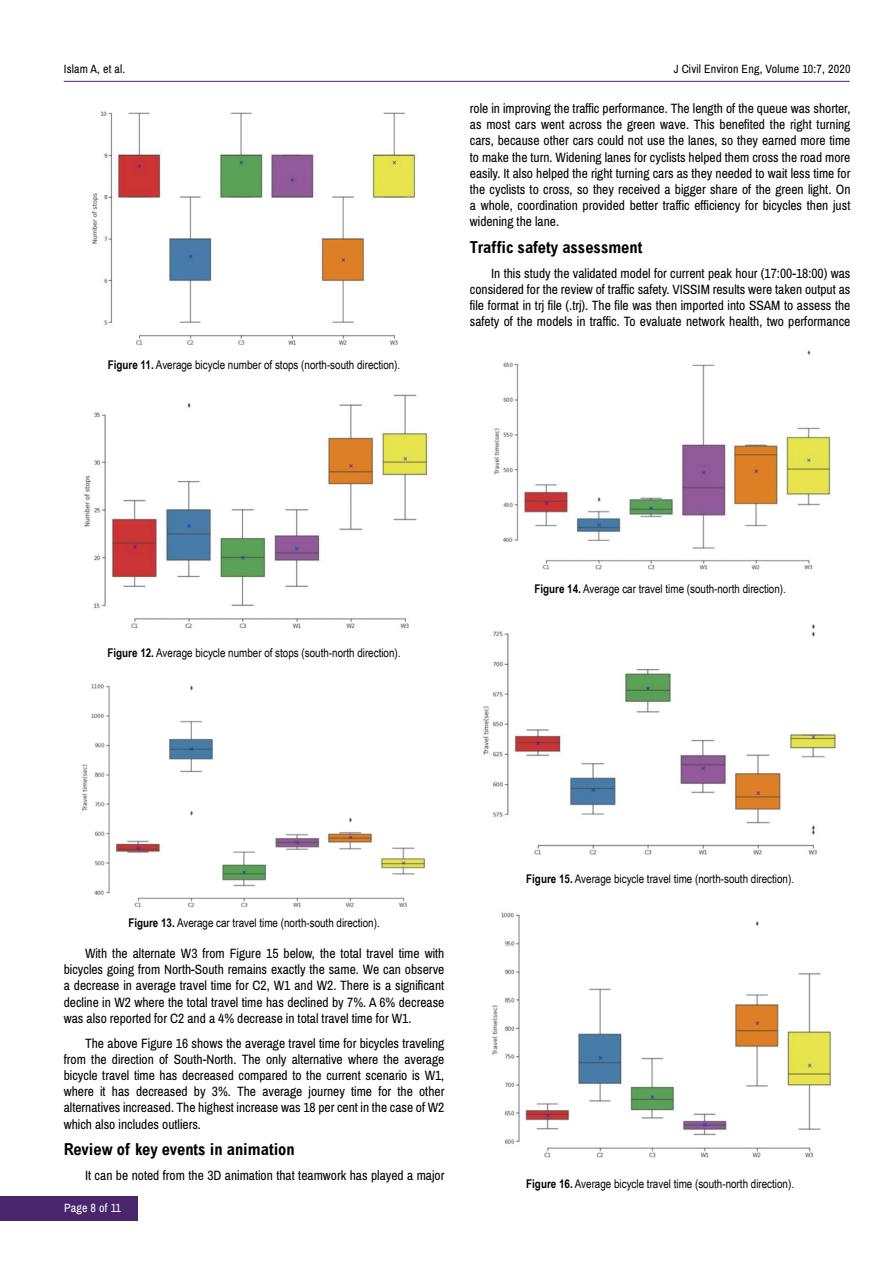
<style>
.page{position:relative;width:893px;height:1263px;background:#fff}
.page>*{position:absolute;margin:0;border:0;box-sizing:border-box;transform-origin:0 0}
.t1{font:700 condensed 16.5px "Arial";color:#000}
.t2{font:13.5px/16.2px "Archivo Narrow";color:#000;text-align:justify}
.t3{font:12px "Arial Narrow";color:#000}
.t4{font:12px "Archivo Narrow";letter-spacing:.015em;color:#000}
.t5{font:12px "Archivo Narrow";letter-spacing:.015em;color:#fff}
.s1{font-weight:700}
</style>
<div class="page">
<hr style="left:64px;top:81px;width:786px;height:1px;background:#49266c">
<div style="left:0;top:1196px;width:137px;height:24px;background:#49266c"></div>
<img style="left:91px;top:111px;width:326px;height:234px">
<img style="left:84px;top:394px;width:345px;height:235px">
<img style="left:82px;top:684px;width:344px;height:224px">
<img style="left:494px;top:350px;width:338px;height:220px">
<img style="left:483px;top:624px;width:355px;height:231px">
<img style="left:492px;top:912px;width:341px;height:246px">
<p class="t4" style="left:64px;top:61px;width:63px">Islam A, et al.</p>
<p class="t4" style="left:674px;top:61px;width:178px">J Civil Environ Eng, Volume 10:7, 2020</p>
<p class="t3" style="left:108px;top:356px;width:294px"><span class="s1">Figure 11.</span> Average bicycle number of stops (north-south direction).</p>
<p class="t2" style="left:470px;top:100px;width:382px">role in improving the traffic performance. The length of the queue was shorter, as most cars went across the green wave. This benefited the right turning cars, because other cars could not use the lanes, so they earned more time to make the turn. Widening lanes for cyclists helped them cross the road more easily. It also helped the right turning cars as they needed to wait less time for the cyclists to cross, so they received a bigger share of the green light. On a whole, coordination provided better traffic efficiency for bicycles then just widening the lane.</p>
<p class="t1" style="left:470px;top:238px;width:174px">Traffic safety assessment</p>
<p class="t2" style="left:470px;top:265px;width:382px;text-indent:21px">In this study the validated model for current peak hour (17:00-18:00) was considered for the review of traffic safety. VISSIM results were taken output as file format in trj file (.trj). The file was then imported into SSAM to assess the safety of the models in traffic. To evaluate network health, two performance</p>
<p class="t3" style="left:108px;top:644px;width:294px"><span class="s1">Figure 12.</span> Average bicycle number of stops (south-north direction).</p>
<p class="t3" style="left:534px;top:579px;width:253px"><span class="s1">Figure 14.</span> Average car travel time (south-north direction).</p>
<p class="t3" style="left:128px;top:914px;width:253px"><span class="s1">Figure 13.</span> Average car travel time (north-south direction).</p>
<p class="t2" style="left:64px;top:945px;width:382px;text-indent:21px">With the alternate W3 from Figure 15 below, the total travel time with bicycles going from North-South remains exactly the same. We can observe a decrease in average travel time for C2, W1 and W2. There is a significant decline in W2 where the total travel time has declined by 7%. A 6% decrease was also reported for C2 and a 4% decrease in total travel time for W1.</p>
<p class="t2" style="left:64px;top:1035px;width:382px;text-indent:21px">The above Figure 16 shows the average travel time for bicycles traveling from the direction of South-North. The only alternative where the average bicycle travel time has decreased compared to the current scenario is W1, where it has decreased by 3%. The average journey time for the other alternatives increased. The highest increase was 18 per cent in the case of W2 which also includes outliers.</p>
<p class="t1" style="left:64px;top:1140px;width:233px">Review of key events in animation</p>
<p class="t2" style="left:85px;top:1167px;width:361px">It can be noted from the 3D animation that teamwork has played a major</p>
<p class="t5" style="left:64px;top:1201px;width:59px">Page 8 of 11</p>
<p class="t3" style="left:526px;top:870px;width:269px"><span class="s1">Figure 15.</span> Average bicycle travel time (north-south direction).</p>
<p class="t3" style="left:526px;top:1174px;width:269px"><span class="s1">Figure 16.</span> Average bicycle travel time (south-north direction).</p>
</div>
